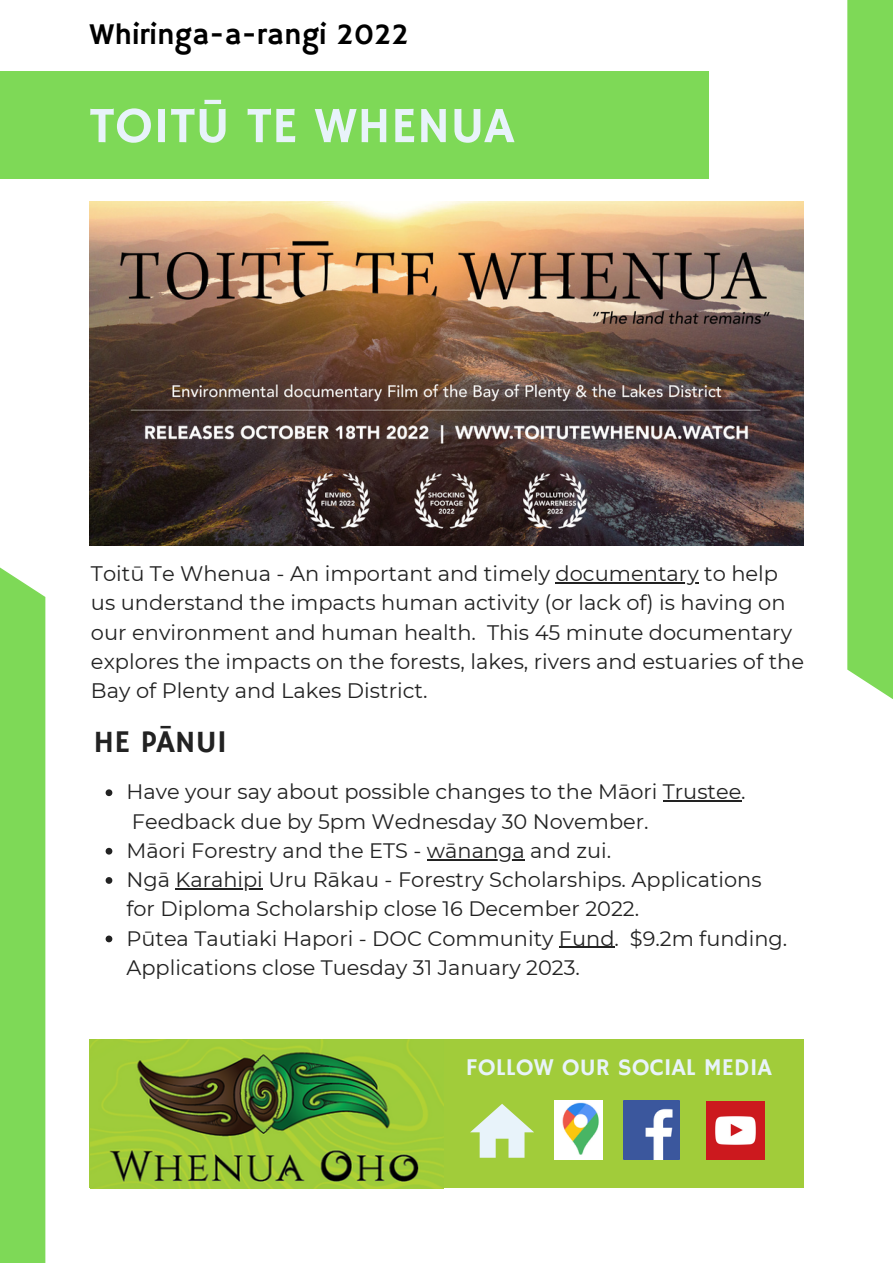
<style>
.page{position:relative;width:893px;height:1264px;background:#fff}
.page>*{position:absolute;margin:0;border:0;box-sizing:border-box;transform-origin:0 0}
.t1{font:51px "Hammersmith One";color:#e8f3fa}
.t2{font:31.5px "Hammersmith One";color:#222}
.t3{font:30px "Hammersmith One";color:#000}
.t4{font:24px "Hammersmith One";color:#e8f3fa}
.t5{font:21px/29.2px "Montserrat";color:#222}
.t6{font:20.85px/29.2px "Montserrat";color:#222}
</style>
<div class="page">
<img style="left:89px;top:201px;width:714px;height:344px">
<div style="left:0;top:567px;width:45px;height:695px;background:#7ed957"></div>
<div style="left:847px;top:0;width:45px;height:699px;background:#7ed957"></div>
<div style="left:90px;top:1039px;width:713px;height:149px;background:#a1cc3a"></div>
<svg style="left:470px;top:1104px;width:64px;height:53px"></svg>
<div style="left:0;top:71px;width:708px;height:108px;background:#7ed957"></div>
<img style="left:91px;top:1039px;width:352px;height:149px">
<img style="left:623px;top:1100px;width:56px;height:59px">
<img style="left:554px;top:1100px;width:48px;height:59px">
<img style="left:706px;top:1101px;width:58px;height:58px">
<hr style="left:555px;top:582px;width:143px;height:1px;background:#222">
<svg style="left:106px;top:789px;width:6px;height:7px"></svg>
<hr style="left:663px;top:800px;width:78px;height:1px;background:#222">
<svg style="left:106px;top:847px;width:6px;height:7px"></svg>
<hr style="left:427px;top:859px;width:97px;height:1px;background:#222">
<svg style="left:106px;top:877px;width:6px;height:6px"></svg>
<hr style="left:175px;top:888px;width:88px;height:1px;background:#222">
<svg style="left:106px;top:935px;width:6px;height:7px"></svg>
<hr style="left:559px;top:946px;width:55px;height:1px;background:#222">
<h3 class="t3" style="left:89px;top:17px;width:321px">Whiringa-a-rangi 2022</h3>
<h1 class="t1" style="left:89px;top:96px;width:426px">TOITŪ TE WHENUA</h1>
<p class="t5" style="left:91px;top:559px;width:714px">Toitū Te Whenua - An important and timely documentary to help us understand the impacts human activity (or lack of) is having on our environment and human health. This 45 minute documentary explores the impacts on the forests, lakes, rivers and estuaries of the Bay of Plenty and Lakes District.</p>
<h2 class="t2" style="left:94px;top:724px;width:135px">HE PĀNUI</h2>
<p class="t6" style="left:126px;top:777px;width:662px">Have your say about possible changes to the Māori Trustee.<br>Feedback due by 5pm Wednesday 30 November.<br>Māori Forestry and the ETS - wānanga and zui.<br>Ngā Karahipi Uru Rākau - Forestry Scholarships. Applications for Diploma Scholarship close 16 December 2022.<br>Pūtea Tautiaki Hapori - DOC Community Fund. $9.2m funding.<br>Applications close Tuesday 31 January 2023.</p>
<p class="t4" style="left:466px;top:1053px;width:307px">FOLLOW OUR SOCIAL MEDIA</p>
</div>
